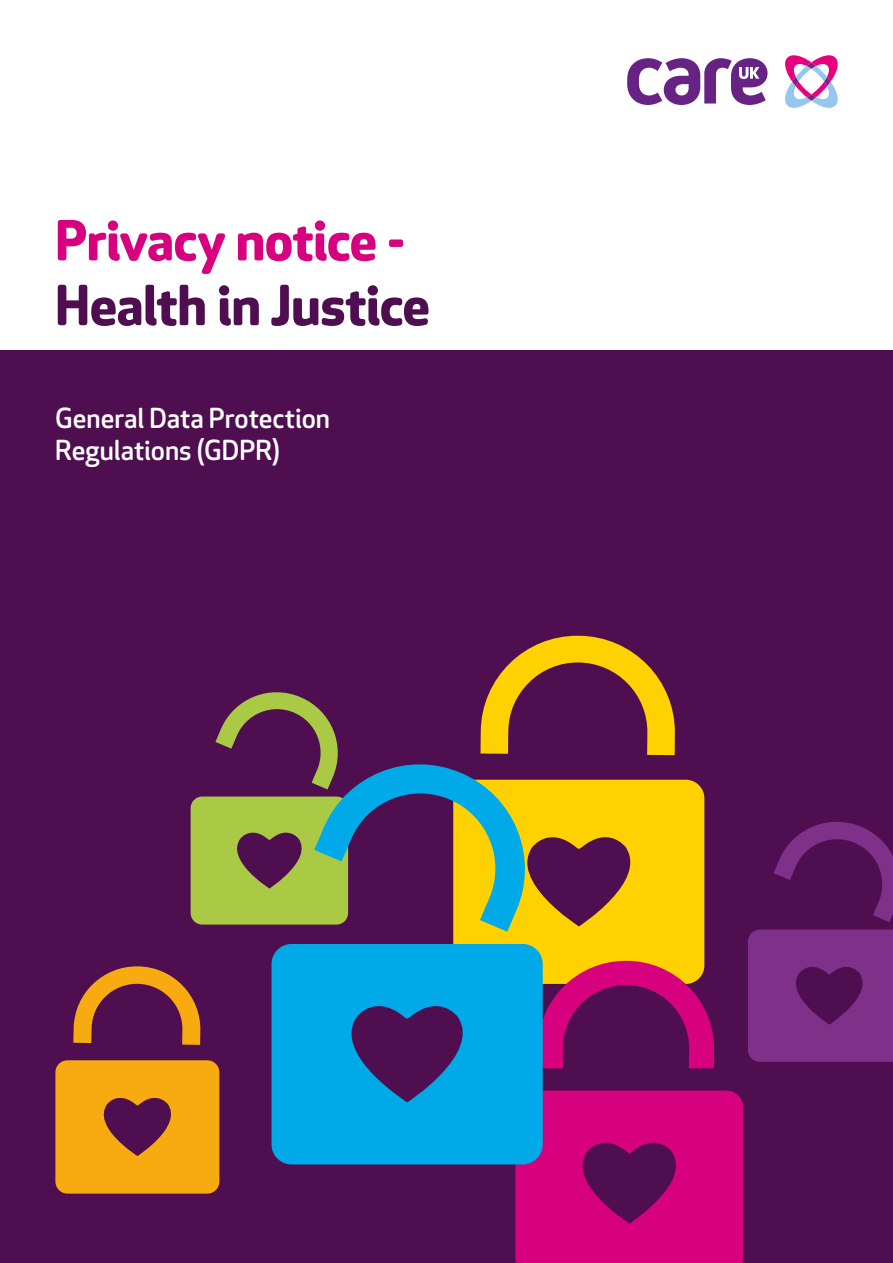
<style>
.page{position:relative;width:893px;height:1263px;background:#fff}
.page>*{position:absolute;margin:0;border:0;box-sizing:border-box;transform-origin:0 0}
.t1{font:700 54px "Apex Rounded";letter-spacing:-.01em;color:#4e0e50}
.t2{font:700 54px "Apex Rounded";letter-spacing:-.01em;color:#d7007e}
.t3{font:500 27px/32.4px "Apex Rounded";letter-spacing:-.005em;color:#fff}
</style>
<div class="page">
<svg style="left:785px;top:55px;width:53px;height:53px"></svg>
<svg style="left:627px;top:58px;width:140px;height:47px"></svg>
<div style="left:0;top:351px;width:893px;height:912px;background:#4e0e50"></div>
<div style="left:453px;top:780px;width:251px;height:181px;background:#ffd100"></div>
<svg style="left:55px;top:1060px;width:164px;height:133px;background:#e19518"></svg>
<svg style="left:73px;top:966px;width:128px;height:79px"></svg>
<svg style="left:515px;top:1090px;width:228px;height:173px;background:#c30277"></svg>
<svg style="left:543px;top:961px;width:171px;height:107px"></svg>
<svg style="left:271px;top:944px;width:272px;height:220px;background:#0a94d2"></svg>
<svg style="left:191px;top:635px;width:484px;height:297px"></svg>
<svg style="left:748px;top:929px;width:145px;height:133px;background:#772b80"></svg>
<svg style="left:774px;top:822px;width:119px;height:100px"></svg>
<h1 class="t2" style="left:55px;top:209px;width:351px">Privacy notice -</h1>
<h1 class="t1" style="left:55px;top:274px;width:376px">Health in Justice</h1>
<p class="t3" style="left:55px;top:402px;width:276px">General Data Protection<br>Regulations (GDPR)</p>
</div>
